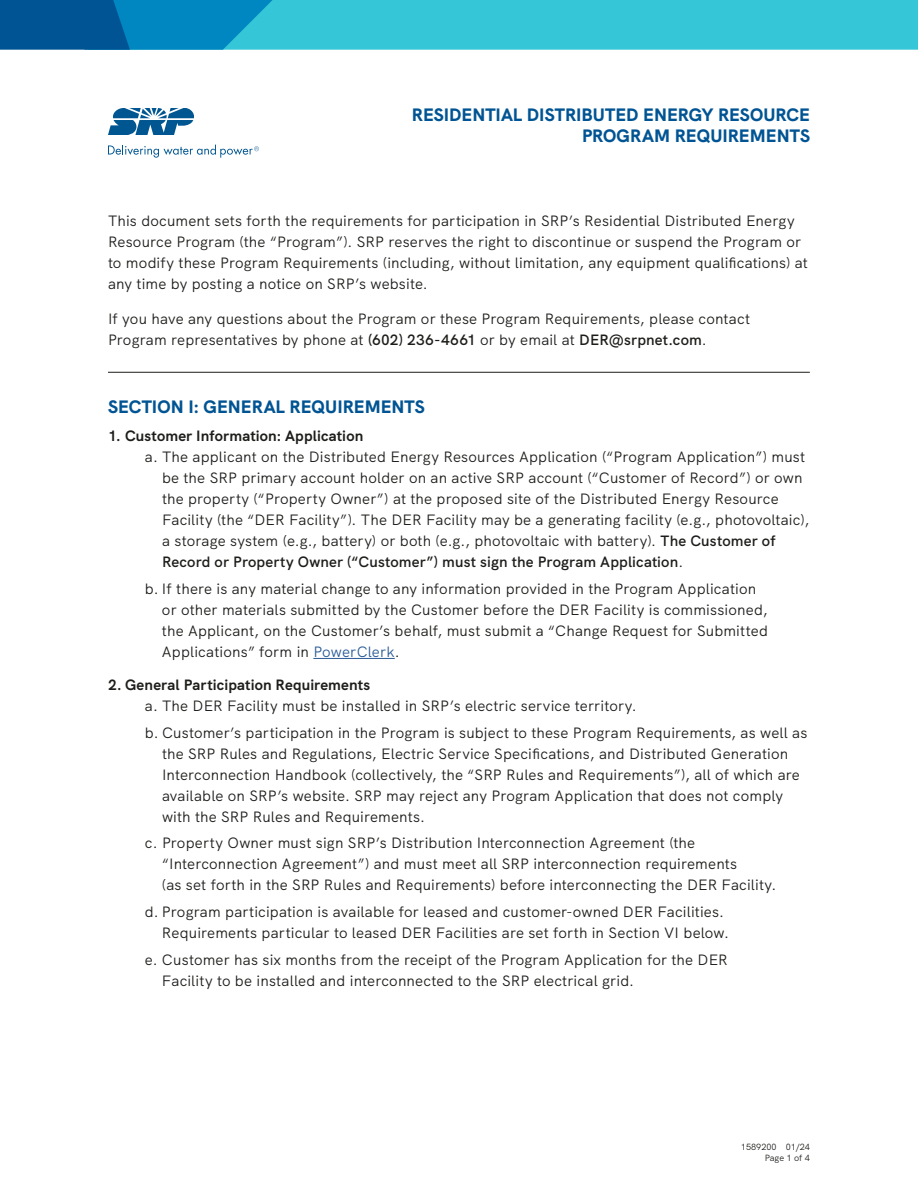
<style>
.page{position:relative;width:918px;height:1188px;background:#fff}
.page>*{position:absolute;margin:0;border:0;box-sizing:border-box;transform-origin:0 0}
.t1{font:800 18px/21px "SRP Sans";color:#005493;text-align:right}
.t2{font:15px/21px "SRP Sans";letter-spacing:.01em;color:#1d1d1a}
.t3{font:700 15px "SRP Sans";letter-spacing:.01em;color:#1d1d1a}
.t4{font:9px/10.8px "SRP Sans";color:#1d1d1a;text-align:right}
.s1{font-weight:600}
.s2{color:#295b97}
</style>
<div class="page">
<svg style="left:0;top:0;width:918px;height:50px;background:#27aecb"></svg>
<svg style="left:108px;top:108px;width:86px;height:27px"></svg>
<svg style="left:108px;top:145px;width:151px;height:13px"></svg>
<hr style="left:108px;top:372px;width:702px;height:1px;background:#1d1d1a">
<hr style="left:313px;top:658px;width:82px;height:1px;background:#295b97">
<p class="t1" style="left:412px;top:102px;width:400px">RESIDENTIAL DISTRIBUTED ENERGY RESOURCE<br>PROGRAM REQUIREMENTS</p>
<p class="t2" style="left:108px;top:209px;width:702px">This document sets forth the requirements for participation in SRP’s Residential Distributed Energy Resource Program (the “Program”). SRP reserves the right to discontinue or suspend the Program or to modify these Program Requirements (including, without limitation, any equipment qualifications) at any time by posting a notice on SRP’s website.</p>
<p class="t2" style="left:108px;top:307px;width:644px">If you have any questions about the Program or these Program Requirements, please contact<br>Program representatives by phone at <span class="s1">(602) 236-4661</span> or by email at <span class="s1">DER@srpnet.com</span>.</p>
<p class="t1" style="left:108px;top:395px;width:318px">SECTION I: GENERAL REQUIREMENTS</p>
<p class="t3" style="left:108px;top:424px;width:257px">1. Customer Information: Application</p>
<p class="t2" style="left:162px;top:445px;width:649px;text-indent:-17px">a. The applicant on the Distributed Energy Resources Application (“Program Application”) must be the SRP primary account holder on an active SRP account (“Customer of Record”) or own the property (“Property Owner”) at the proposed site of the Distributed Energy Resource Facility (the “DER Facility”). The DER Facility may be a generating facility (e.g., photovoltaic), a storage system (e.g., battery) or both (e.g., photovoltaic with battery). <span class="s1">The Customer of Record or Property Owner (“Customer”) must sign the Program Application</span>.</p>
<p class="t2" style="left:162px;top:577px;width:607px;text-indent:-17px">b. If there is any material change to any information provided in the Program Application or other materials submitted by the Customer before the DER Facility is commissioned, the Applicant, on the Customer’s behalf, must submit a “Change Request for Submitted Applications” form in <span class="s2">PowerClerk</span>.</p>
<p class="t3" style="left:108px;top:673px;width:264px">2. General Participation Requirements</p>
<p class="t2" style="left:145px;top:691px;width:664px;line-height:26.7px">a. The DER Facility must be installed in SRP’s electric service territory.<br>b. Customer’s participation in the Program is subject to these Program Requirements, as well as</p>
<p class="t2" style="left:162px;top:742px;width:639px">the SRP Rules and Regulations, Electric Service Specifications, and Distributed Generation Interconnection Handbook (collectively, the “SRP Rules and Requirements”), all of which are available on SRP’s website. SRP may reject any Program Application that does not comply with the SRP Rules and Requirements.</p>
<p class="t2" style="left:162px;top:831px;width:616px;text-indent:-17px">c. Property Owner must sign SRP’s Distribution Interconnection Agreement (the “Interconnection Agreement”) and must meet all SRP interconnection requirements<br>(as set forth in the SRP Rules and Requirements) before interconnecting the DER Facility.</p>
<p class="t2" style="left:162px;top:900px;width:569px;text-indent:-17px">d. Program participation is available for leased and customer-owned DER Facilities.<br>Requirements particular to leased DER Facilities are set forth in Section VI below.</p>
<p class="t2" style="left:162px;top:948px;width:567px;text-indent:-17px">e. Customer has six months from the receipt of the Program Application for the DER<br>Facility to be installed and interconnected to the SRP electrical grid.</p>
<p class="t4" style="left:741px;top:1141px;width:71px">1589200 01/24<br>Page 1 of 4</p>
</div>
